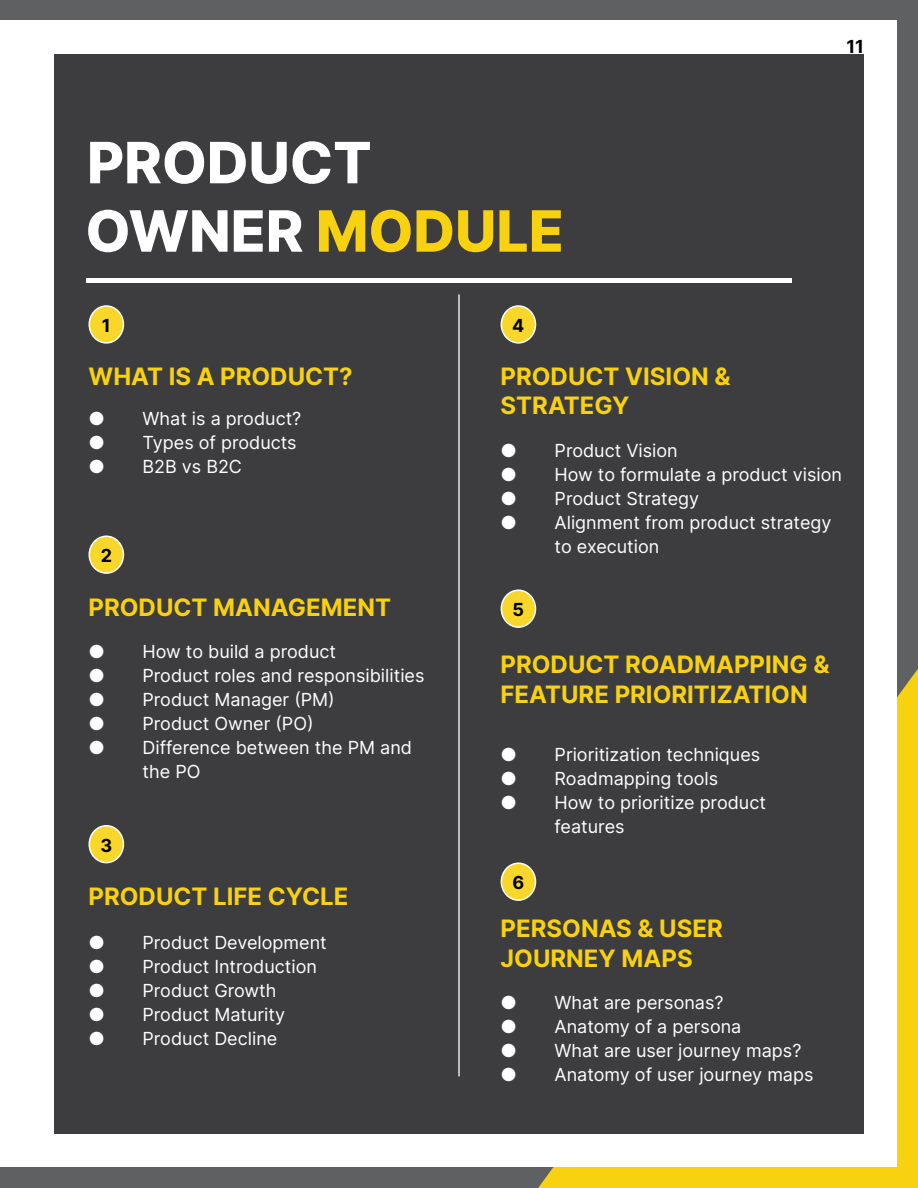
<style>
.page{position:relative;width:918px;height:1188px;background:#5f6062}
.page>*{position:absolute;margin:0;border:0;box-sizing:border-box;transform-origin:0 0}
.t1{font:800 57px/68.4px "Inter";color:#fff}
.t2{font:700 24px/30px "Inter";color:#f8d210}
.t3{font:18px/24px "Inter";color:#fff}
.t4{font:700 18px "Inter";color:#000}
.s1{color:#f8d210}
</style>
<div class="page">
<svg style="left:538px;top:669px;width:380px;height:519px;background:#f4d11e"></svg>
<div style="left:0;top:20px;width:896px;height:1147px;background:#fff"></div>
<div style="left:54px;top:54px;width:810px;height:1080px;background:#3d3c3e"></div>
<div style="left:87px;top:278px;width:705px;height:5px;background:#fff"></div>
<div style="left:89px;top:306px;width:34px;height:37px;background:#f9d72a;border-radius:50%"></div>
<div style="left:88px;top:305px;width:36px;height:39px;border:2px solid #fff;border-radius:50%"></div>
<div style="left:501px;top:590px;width:35px;height:37px;background:#f9d72a;border-radius:50%"></div>
<div style="left:501px;top:590px;width:35px;height:38px;border:2px solid #fff;border-radius:50%"></div>
<div style="left:501px;top:863px;width:35px;height:37px;background:#f9d72a;border-radius:50%"></div>
<div style="left:501px;top:863px;width:35px;height:38px;border:2px solid #fff;border-radius:50%"></div>
<div style="left:89px;top:536px;width:34px;height:37px;background:#f9d72a;border-radius:50%"></div>
<div style="left:88px;top:536px;width:36px;height:38px;border:2px solid #fff;border-radius:50%"></div>
<div style="left:89px;top:826px;width:34px;height:37px;background:#f9d72a;border-radius:50%"></div>
<div style="left:88px;top:825px;width:36px;height:38px;border:2px solid #fff;border-radius:50%"></div>
<div style="left:501px;top:306px;width:35px;height:37px;background:#f9d72a;border-radius:50%"></div>
<div style="left:501px;top:305px;width:35px;height:39px;border:2px solid #fff;border-radius:50%"></div>
<hr style="left:459px;top:294px;width:1px;height:782px;background:#fff">
<hr style="left:458px;top:294px;width:1px;height:782px;background:#fff">
<h1 class="t1" style="left:86px;top:127px;width:480px">PRODUCT<br>OWNER <span class="s1">MODULE</span></h1>
<p class="t4" style="left:102px;top:312px;width:10px">1</p>
<p class="t4" style="left:512px;top:312px;width:14px">4</p>
<p class="t4" style="left:846px;top:33px;width:19px">11</p>
<h2 class="t2" style="left:88px;top:360px;width:266px">WHAT IS A PRODUCT?</h2>
<p class="t3" style="left:88px;top:406px;width:214px">● What is a product?</p>
<p class="t3" style="left:88px;top:430px;width:210px">● Types of products</p>
<p class="t3" style="left:88px;top:454px;width:155px">● B2B vs B2C</p>
<p class="t4" style="left:101px;top:543px;width:13px">2</p>
<h2 class="t2" style="left:88px;top:591px;width:304px">PRODUCT MANAGEMENT</h2>
<p class="t3" style="left:88px;top:639px;width:249px">● How to build a product</p>
<p class="t3" style="left:88px;top:663px;width:338px">● Product roles and responsibilities</p>
<p class="t3" style="left:88px;top:687px;width:248px">● Product Manager (PM)</p>
<p class="t3" style="left:88px;top:711px;width:227px">● Product Owner (PO)</p>
<p class="t3" style="left:142px;top:735px;width:271px;text-indent:-54px">● Difference between the PM and the PO</p>
<p class="t4" style="left:100px;top:832px;width:13px">3</p>
<h2 class="t2" style="left:88px;top:881px;width:262px">PRODUCT LIFE CYCLE</h2>
<p class="t3" style="left:88px;top:930px;width:240px">● Product Development</p>
<p class="t3" style="left:88px;top:954px;width:230px">● Product Introduction</p>
<p class="t3" style="left:88px;top:978px;width:190px">● Product Growth</p>
<p class="t3" style="left:88px;top:1002px;width:198px">● Product Maturity</p>
<p class="t3" style="left:88px;top:1026px;width:190px">● Product Decline</p>
<h2 class="t2" style="left:501px;top:361px;width:231px;line-height:28.8px">PRODUCT VISION &amp;<br>STRATEGY</h2>
<p class="t3" style="left:501px;top:438px;width:179px">● Product Vision</p>
<p class="t3" style="left:501px;top:462px;width:343px">● How to formulate a product vision</p>
<p class="t3" style="left:501px;top:486px;width:200px">● Product Strategy</p>
<p class="t3" style="left:555px;top:510px;width:278px;text-indent:-54px">● Alignment from product strategy to execution</p>
<p class="t4" style="left:513px;top:597px;width:13px">5</p>
<h2 class="t2" style="left:501px;top:648px;width:331px">PRODUCT ROADMAPPING &amp;<br>FEATURE PRIORITIZATION</h2>
<p class="t3" style="left:501px;top:742px;width:261px">● Prioritization techniques</p>
<p class="t3" style="left:501px;top:766px;width:219px">● Roadmapping tools</p>
<p class="t3" style="left:555px;top:790px;width:213px;text-indent:-54px">● How to prioritize product features</p>
<p class="t4" style="left:512px;top:870px;width:13px">6</p>
<h2 class="t2" style="left:501px;top:912px;width:224px">PERSONAS &amp; USER<br>JOURNEY MAPS</h2>
<p class="t3" style="left:501px;top:990px;width:225px">● What are personas?</p>
<p class="t3" style="left:501px;top:1014px;width:242px">● Anatomy of a persona</p>
<p class="t3" style="left:501px;top:1038px;width:302px">● What are user journey maps?</p>
<p class="t3" style="left:501px;top:1062px;width:314px">● Anatomy of user journey maps</p>
</div>
